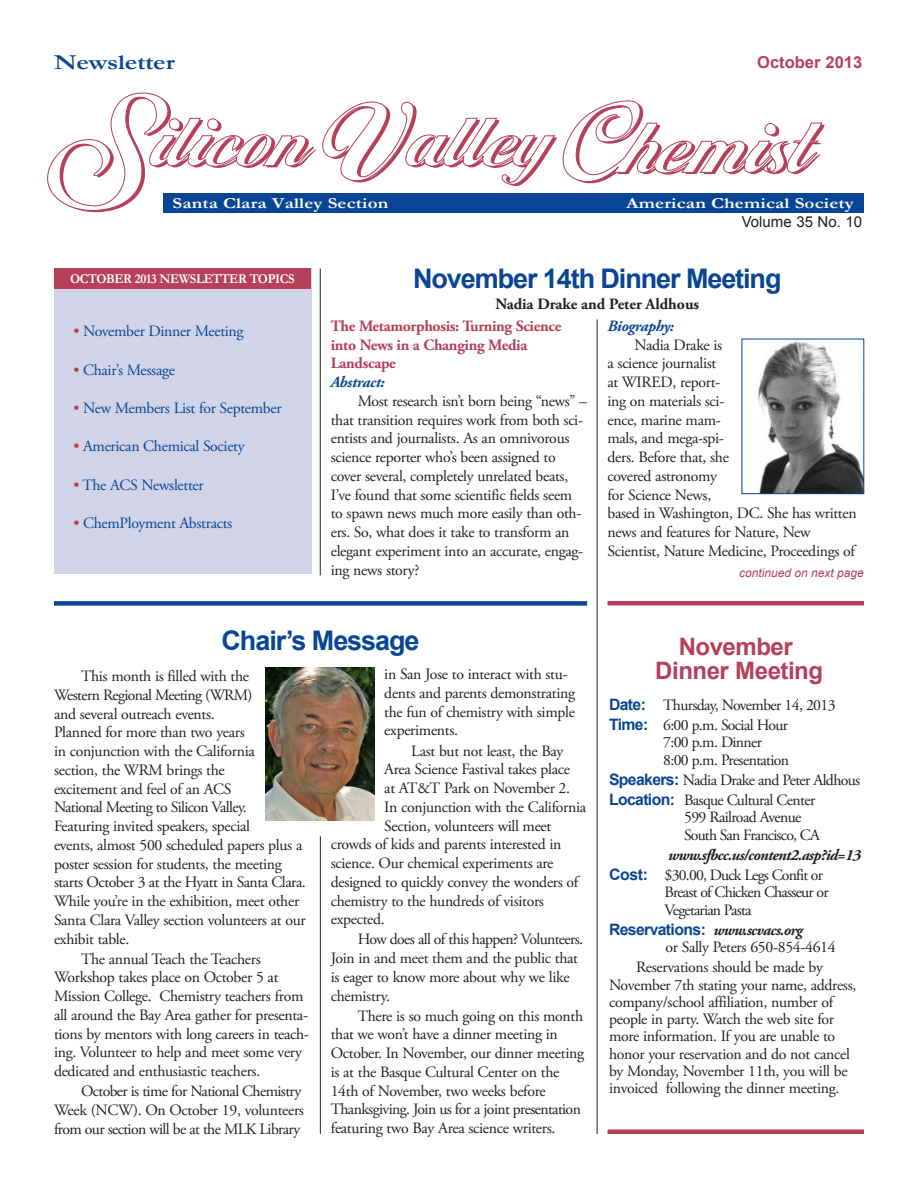
<style>
.page{position:relative;width:918px;height:1188px;background:#fff}
.page>*{position:absolute;margin:0;border:0;box-sizing:border-box;transform-origin:0 0}
.t1{font:700 27px "Arial";letter-spacing:-.04em;color:#094594}
.t2{font:700 24px "Arial";letter-spacing:-.02em;color:#b63f59}
.t3{font:700 21.45px "Garamond";letter-spacing:-.01em;color:#094594;scale:1.25 1}
.t4{font:700 16.5px "Arial";color:#b63f59}
.newsletter_body{font:15.75px/18.8px "Adobe Garamond Pro";letter-spacing:-.02em;color:#231f20}
.newsletter_body-2{font:15.75px/17.2px "Adobe Garamond Pro";letter-spacing:-.04em;color:#231f20}
.newsletter_body-3{font:15.75px "Adobe Garamond Pro";letter-spacing:-.02em;color:#094594}
.newsletter_body-4{font:15.75px/17.2px "Adobe Garamond Pro";letter-spacing:-.05em;color:#231f20}
.newsletter_body-5{font:700 15.75px/18.8px "Adobe Garamond Pro";letter-spacing:-.02em;color:#b63f59}
.newsletter_body-6{font:italic 700 15.75px "Adobe Garamond Pro";letter-spacing:-.04em;color:#231f20}
.t5{font:700 15.75px "Adobe Garamond Pro";color:#231f20}
.newsletter_body-7{font:italic 700 15.75px "Adobe Garamond Pro";letter-spacing:-.02em;color:#094594}
.t6{font:700 15.3px "Garamond";letter-spacing:.01em;color:#fff;scale:1.25 1}
.t7{font:15px "Arial";color:#231f20}
.t8{font:700 13.5px "Garamond";letter-spacing:-.03em;color:#fff;scale:.95 1}
.t9{font:italic 12px "Arial";color:#b63f59}
.s1{color:#b63f59}
.s2{font-family:"Arial";font-weight:700;color:#094594}
.s3{font-weight:700;font-style:italic}
</style>
<div class="page">
<svg style="left:47px;top:92px;width:778px;height:121px"></svg>
<div style="left:163px;top:193px;width:701px;height:20px;background:#094594"></div>
<div style="left:54px;top:268px;width:257px;height:306px;background:#d1d3e8"></div>
<div style="left:54px;top:268px;width:257px;height:21px;background:#b63f59"></div>
<hr style="left:320px;top:268px;width:1px;height:307px;background:#231f20">
<hr style="left:597px;top:320px;width:1px;height:814px;background:#231f20">
<div style="left:54px;top:601px;width:533px;height:5px;background:#094594"></div>
<hr style="left:320px;top:836px;width:1px;height:298px;background:#231f20">
<hr style="left:608px;top:601px;width:256px;height:4px;background:#b63f59">
<hr style="left:608px;top:1130px;width:256px;height:4px;background:#b63f59">
<img style="left:266px;top:668px;width:108px;height:152px">
<img style="left:758px;top:341px;width:104px;height:151px">
<p class="t3" style="left:54px;top:47px;width:98px">Newsletter</p>
<p class="t6" style="left:172px;top:193px;width:174px">Santa clara Valley Section</p>
<p class="t4" style="left:757px;top:51px;width:107px">October 2013</p>
<p class="t6" style="left:626px;top:193px;width:184px">American chemical Society</p>
<p class="t7" style="left:742px;top:212px;width:122px">Volume 35 No. 10</p>
<p class="t8" style="left:70px;top:270px;width:151px">october 2013 NEWSLETTER</p>
<p class="t8" style="left:250px;top:270px;width:49px">TOPICS</p>
<p class="t1" style="left:413px;top:260px;width:370px">November 14th Dinner Meeting</p>
<p class="t5" style="left:495px;top:294px;width:205px">Nadia Drake and Peter Aldhous</p>
<p class="newsletter_body-5" style="left:331px;top:317px;width:232px">The Metamorphosis: Turning Science into News in a Changing Media<br>Landscape</p>
<p class="newsletter_body-7" style="left:331px;top:373px;width:55px">Abstract:</p>
<p class="newsletter_body" style="left:331px;top:392px;width:258px;text-indent:27px">Most research isn’t born being “news” – that transition requires work from both sci&shy;entists and journalists. As an omnivorous science reporter who’s been assigned to cover several, completely unrelated beats, I’ve found that some scientific fields seem to spawn news much more easily than oth&shy;ers. So, what does it take to transform an elegant experiment into an accurate, engag&shy;ing news story?</p>
<p class="newsletter_body-7" style="left:608px;top:317px;width:68px">Biography:</p>
<p class="newsletter_body" style="left:608px;top:336px;width:251px;text-indent:27px">Nadia Drake is<br>a science journalist<br>at WIRED, report-<br>ing on materials sci-<br>ence, marine mam-<br>mals, and mega-spi-<br>ders. Before that, she<br>covered astronomy<br>for Science News,<br>based in Washington, DC. She has written news and features for Nature, New<br>Scientist, Nature Medicine, Proceedings of</p>
<p class="newsletter_body-3" style="left:73px;top:322px;width:172px"><span class="s1">•</span> November Dinner Meeting</p>
<p class="newsletter_body-3" style="left:73px;top:360px;width:103px"><span class="s1">•</span> Chair’s Message</p>
<p class="newsletter_body-3" style="left:73px;top:399px;width:210px"><span class="s1">•</span> New Members List for September</p>
<p class="newsletter_body-3" style="left:73px;top:437px;width:173px"><span class="s1">•</span> American Chemical Society</p>
<p class="newsletter_body-3" style="left:73px;top:475px;width:132px"><span class="s1">•</span> The ACS Newsletter</p>
<p class="newsletter_body-3" style="left:73px;top:514px;width:161px"><span class="s1">•</span> ChemPloyment Abstracts</p>
<p class="t9" style="left:739px;top:565px;width:126px">continued on next page</p>
<p class="t1" style="left:222px;top:622px;width:199px">Chair’s Message</p>
<p class="newsletter_body" style="left:54px;top:667px;width:253px;text-indent:27px">This month is filled with the<br>Western Regional Meeting (WRM)<br>and several outreach events.<br>Planned for more than two years<br>in conjunction with the California<br>section, the WRM brings the<br>excitement and feel of an ACS<br>National Meeting to Silicon Valley.<br>Featuring invited speakers, special<br>events, almost 500 scheduled papers plus a poster session for students, the meeting starts October 3 at the Hyatt in Santa Clara.<br>While you’re in the exhibition, meet other Santa Clara Valley section volunteers at our exhibit table.</p>
<p class="newsletter_body" style="left:54px;top:950px;width:257px;text-indent:27px">The annual Teach the Teachers Workshop takes place on October 5 at Mission College. Chemistry teachers from all around the Bay Area gather for presenta&shy;tions by mentors with long careers in teach&shy;ing. Volunteer to help and meet some very dedicated and enthusiastic teachers.</p>
<p class="newsletter_body-2" style="left:54px;top:1082px;width:252px;line-height:18.8px;text-indent:27px">October is time for National Chemistry<br>Week (NCW). On October 19, volunteers from our section will be at the MLK Library</p>
<p class="newsletter_body" style="left:384px;top:665px;width:192px">in San Jose to interact with stu&shy;dents and parents demonstrating the fun of chemistry with simple experiments.</p>
<p class="newsletter_body" style="left:411px;top:742px;width:154px">Last but not least, the Bay</p>
<p class="newsletter_body" style="left:384px;top:760px;width:187px">Area Science Fastival takes place</p>
<p class="newsletter_body" style="left:384px;top:779px;width:187px">at AT&amp;T Park on November 2.</p>
<p class="newsletter_body" style="left:384px;top:798px;width:203px">In conjunction with the California</p>
<p class="newsletter_body" style="left:384px;top:817px;width:169px">Section, volunteers will meet</p>
<p class="newsletter_body" style="left:331px;top:835px;width:232px">crowds of kids and parents interested in</p>
<p class="newsletter_body" style="left:331px;top:854px;width:224px">science. Our chemical experiments are</p>
<p class="newsletter_body" style="left:331px;top:873px;width:249px">designed to quickly convey the wonders of</p>
<p class="newsletter_body" style="left:331px;top:892px;width:215px">chemistry to the hundreds of visitors</p>
<p class="newsletter_body" style="left:331px;top:910px;width:56px">expected.</p>
<p class="newsletter_body" style="left:331px;top:931px;width:254px;text-indent:27px">How does all of this happen? Volunteers.<br>Join in and meet them and the public that is eager to know more about why we like chemistry.</p>
<p class="newsletter_body" style="left:331px;top:1007px;width:255px;text-indent:27px">There is so much going on this month that we won’t have a dinner meeting in October. In November, our dinner meeting is at the Basque Cultural Center on the 14th of November, two weeks before Thanksgiving. Join us for a joint presentation featuring two Bay Area science writers.</p>
<p class="t2" style="left:679px;top:631px;width:115px">November</p>
<p class="t2" style="left:655px;top:655px;width:169px">Dinner Meeting</p>
<p class="newsletter_body-2" style="left:609px;top:697px;width:228px"><span class="s2">Date:</span> Thursday, November 14, 2013</p>
<p class="newsletter_body-2" style="left:663px;top:717px;width:128px;text-indent:-54px"><span class="s2">Time:</span> 6:00 p.m. Social Hour<br>7:00 p.m. Dinner<br>8:00 p.m. Presentation</p>
<p class="newsletter_body-2" style="left:609px;top:772px;width:253px"><span class="s2">Speakers:</span> Nadia Drake and Peter Aldhous</p>
<p class="newsletter_body-2" style="left:684px;top:792px;width:137px;text-indent:-75px"><span class="s2">Location:</span> Basque Cultural Center<br>599 Railroad Avenue<br>South San Francisco, CA</p>
<p class="newsletter_body-6" style="left:668px;top:846px;width:194px">www.sfbcc.us/content2.asp?id=13</p>
<p class="newsletter_body-4" style="left:665px;top:867px;width:165px;text-indent:-56px"><span class="s2">Cost:</span> $30.00, Duck Legs Confit or<br>Breast of Chicken Chasseur or<br>Vegetarian Pasta</p>
<p class="newsletter_body" style="left:666px;top:922px;width:172px;line-height:17.2px;text-indent:-56px"><span class="s2">Reservations:</span> <span class="s3">www.scvacs.org<br></span>or Sally Peters 650-854-4614</p>
<p class="newsletter_body" style="left:609px;top:959px;width:249px;line-height:17.2px;text-indent:27px">Reservations should be made by November 7th stating your name, address, company/school affiliation, number of people in party. Watch the web site for more information. If you are unable to honor your reservation and do not cancel by Monday, November 11th, you will be invoiced following the dinner meeting.</p>
</div>
